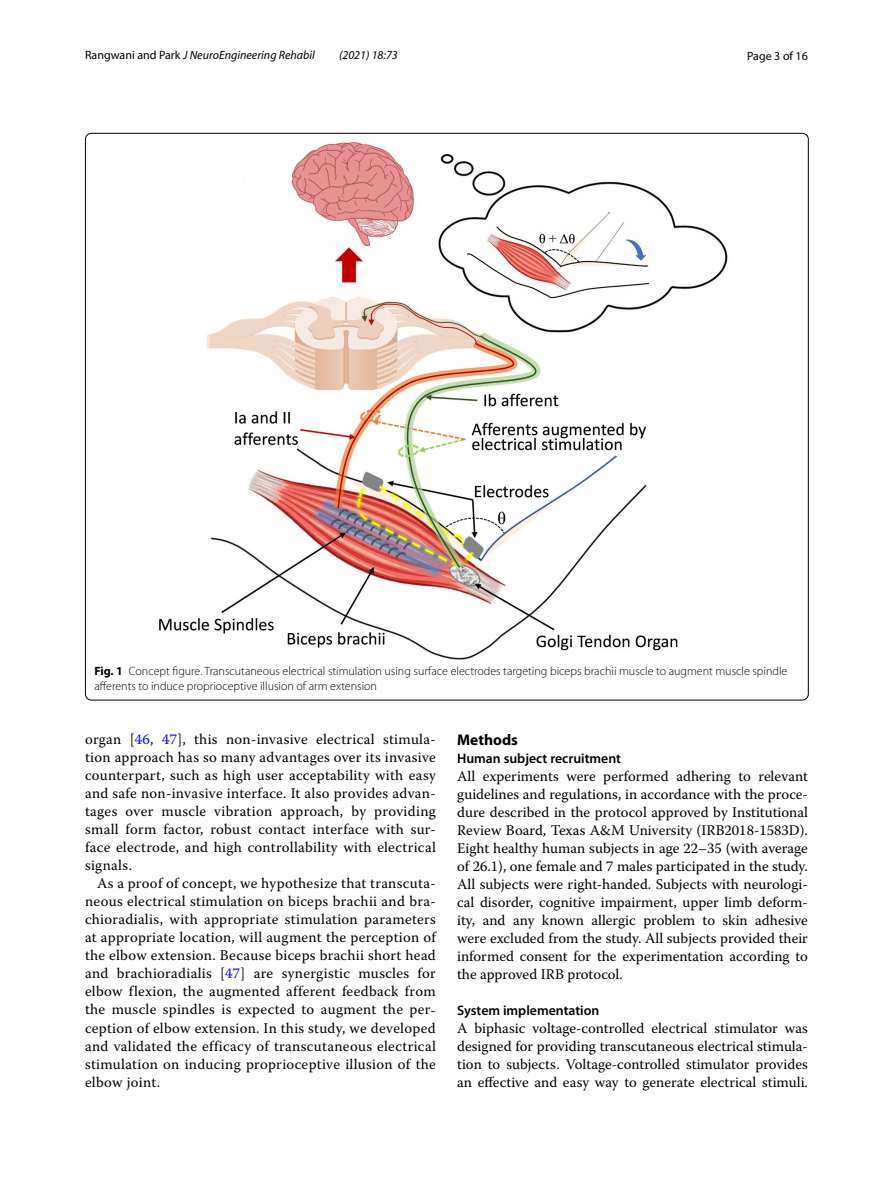
<style>
.page{position:relative;width:893px;height:1187px;background:#fff}
.page>*{position:absolute;margin:0;border:0;box-sizing:border-box;transform-origin:0 0}
.t1{font:700 15.45px "Myriad Pro";color:#000}
.t2{font:14.7px/18px "Warnock Pro";letter-spacing:.015em;color:#000;text-align:justify}
.t3{font:600 13.8px "Myriad Pro";color:#000}
.t4{font:300 12px/15px "Myriad Pro";color:#000}
.t5{font:italic 12px "Myriad Pro";color:#000}
.t6{font:12px "Myriad Pro";color:#000}
.s1{font-style:normal}
.s2{font-weight:700}
.s3{color:#00f}
</style>
<div class="page">
<img style="left:160px;top:142px;width:568px;height:517px">
<p class="t5" style="left:85px;top:48px;width:231px"><span class="s1">Rangwani and Park</span> J NeuroEngineering Rehabil</p>
<p class="t5" style="left:339px;top:48px;width:60px">(2021) 18:73</p>
<p class="t6" style="left:747px;top:48px;width:62px">Page 3 of 16</p>
<p class="t4" style="left:94px;top:663px;width:694px"><span class="s2">Fig. 1</span> Concept figure. Transcutaneous electrical stimulation using surface electrodes targeting biceps brachii muscle to augment muscle spindle afferents to induce proprioceptive illusion of arm extension</p>
<p class="t2" style="left:85px;top:730px;width:352px">organ [<span class="s3">46</span>, <span class="s3">47</span>], this non-invasive electrical stimula&shy;tion approach has so many advantages over its invasive counterpart, such as high user acceptability with easy and safe non-invasive interface. It also provides advan&shy;tages over muscle vibration approach, by providing small form factor, robust contact interface with sur&shy;face electrode, and high controllability with electrical signals.</p>
<p class="t2" style="left:85px;top:874px;width:352px;text-indent:12px">As a proof of concept, we hypothesize that transcuta&shy;neous electrical stimulation on biceps brachii and bra&shy;chioradialis, with appropriate stimulation parameters at appropriate location, will augment the perception of the elbow extension. Because biceps brachii short head and brachioradialis [<span class="s3">47</span>] are synergistic muscles for elbow flexion, the augmented afferent feedback from the muscle spindles is expected to augment the per&shy;ception of elbow extension. In this study, we developed and validated the efficacy of transcutaneous electrical stimulation on inducing proprioceptive illusion of the elbow joint.</p>
<p class="t1" style="left:457px;top:729px;width:62px">Methods</p>
<p class="t3" style="left:457px;top:749px;width:165px">Human subject recruitment</p>
<p class="t2" style="left:457px;top:767px;width:352px">All experiments were performed adhering to relevant guidelines and regulations, in accordance with the proce&shy;dure described in the protocol approved by Institutional Review Board, Texas A&amp;M University (IRB2018-1583D).<br>Eight healthy human subjects in age 22–35 (with average of 26.1), one female and 7 males participated in the study.<br>All subjects were right-handed. Subjects with neurologi&shy;cal disorder, cognitive impairment, upper limb deform&shy;ity, and any known allergic problem to skin adhesive were excluded from the study. All subjects provided their informed consent for the experimentation according to the approved IRB protocol.</p>
<p class="t3" style="left:457px;top:1001px;width:144px">System implementation</p>
<p class="t2" style="left:457px;top:1019px;width:352px">A biphasic voltage-controlled electrical stimulator was designed for providing transcutaneous electrical stimula&shy;tion to subjects. Voltage-controlled stimulator provides an effective and easy way to generate electrical stimuli.</p>
</div>
